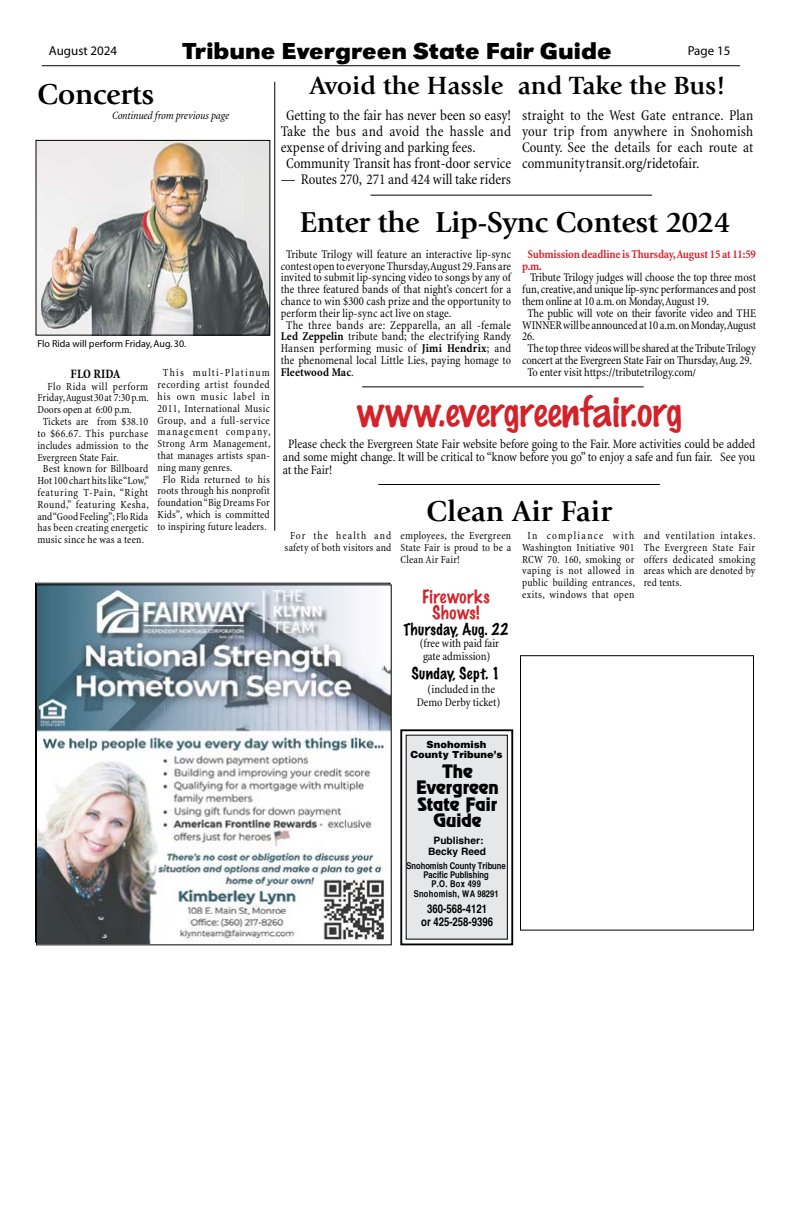
<style>
.page{position:relative;width:792px;height:1224px;background:#fff}
.page>*{position:absolute;margin:0;border:0;box-sizing:border-box;transform-origin:0 0}
.t1{font:37px "Scrawlin S Si";color:#d2232a}
.t2{font:700 30px "Giovanni";letter-spacing:-.01em;color:#000}
.t3{font:700 26px "Giovanni";color:#000}
.t4{font:700 expanded 24px "URW Grotesk T";color:#000}
.t5{font:100 17px/16px "Marker Felt";letter-spacing:.035em;color:#d2232a;text-align:center}
.t6{font:16.6px/16.7px "Revue";color:#000;text-align:center}
.t7{font:condensed 15px/16px "Minion";color:#000;text-align:justify}
.t8{font:condensed 15px "Minion";letter-spacing:.02em;color:#000}
.t9{font:100 15px "Marker Felt";letter-spacing:.03em;color:#000}
.t10{font:condensed 13px/13px "Minion";letter-spacing:-.005em;color:#000;text-align:justify}
.t11{font:13px "Myriad Pro";color:#000}
.t12{font:700 condensed 13px "Minion";color:#000}
.t13{font:condensed 12px/13px "Minion";color:#000}
.t14{font:700 condensed 12px/11.8px "Minion";letter-spacing:-.015em;color:#d2232a}
.t15{font:condensed 12px "Minion";letter-spacing:.025em;color:#000}
.t16{font:condensed 12px "Minion";letter-spacing:.02em;color:#000}
.t17{font:700 12px/13px "Helvetica";color:#000;text-align:center;scale:.8 1}
.t18{font:700 condensed 12px "Minion";letter-spacing:.01em;color:#000}
.t19{font:italic condensed 11.3px "Minion";letter-spacing:-.01em;color:#000}
.t20{font:condensed 11px/11.8px "Minion";letter-spacing:.02em;color:#000;text-align:center}
.t21{font:condensed 11px "Minion";color:#000}
.t22{font:condensed 11px "Minion";letter-spacing:.04em;color:#000}
.t23{font:condensed 11px "Minion";letter-spacing:.05em;color:#000}
.t24{font:condensed 11px "Minion";letter-spacing:.06em;color:#000}
.t25{font:condensed 11px "Minion";letter-spacing:.045em;color:#000}
.t26{font:condensed 11px "Minion";letter-spacing:-.005em;color:#000}
.t27{font:condensed 11px "Minion";letter-spacing:.115em;color:#000}
.t28{font:condensed 11px "Minion";letter-spacing:.065em;color:#000}
.t29{font:condensed 11px "Minion";letter-spacing:.09em;color:#000}
.t30{font:700 10.2px/11.1px "Helvetica";color:#000;text-align:center}
.t31{font:10px "Myriad";color:#000}
.t32{font:900 10px/10px "Helvetica";color:#000;text-align:center}
.t33{font:9.2px/9.2px "Helvetica CY Bold";color:#000;text-align:center}
.s1{font-weight:700}
.s2{font-weight:400}
.s3{font-size:11px}
</style>
<div class="page">
<hr style="left:42px;top:65px;width:698px;height:1px;background:#000">
<div style="left:400px;top:729px;width:113px;height:216px;border:2px solid #000"></div>
<div style="left:406px;top:735px;width:101px;height:204px;background:#e6e7e8"></div>
<div style="left:406px;top:735px;width:102px;height:205px;border:1px solid #000"></div>
<hr style="left:274px;top:82px;width:1px;height:449px;background:#000">
<img style="left:38px;top:586px;width:352px;height:357px">
<div style="left:36px;top:584px;width:356px;height:361px;border:1px solid #000"></div>
<div style="left:520px;top:655px;width:234px;height:276px;border:1px solid #000"></div>
<img style="left:38px;top:142px;width:230px;height:191px">
<div style="left:36px;top:140px;width:234px;height:195px;border:1px solid #000"></div>
<hr style="left:378px;top:484px;width:282px;height:1px;background:#000">
<hr style="left:362px;top:386px;width:282px;height:1px;background:#000">
<hr style="left:370px;top:195px;width:282px;height:1px;background:#000">
<h3 class="t4" style="left:183px;top:37px;width:430px">Tribune Evergreen State Fair Guide</h3>
<p class="t11" style="left:49px;top:42px;width:70px">August 2024</p>
<p class="t11" style="left:688px;top:42px;width:44px">Page 15</p>
<h2 class="t2" style="left:37px;top:77px;width:118px">Concerts</h2>
<p class="t19" style="left:112px;top:110px;width:119px">Continued from previous page</p>
<p class="t31" style="left:37px;top:339px;width:150px">Flo Rida will perform Friday, Aug. 30.</p>
<p class="t12" style="left:71px;top:367px;width:51px">FLO RIDA</p>
<p class="t23" style="left:47px;top:381px;width:102px">Flo Rida will perform</p>
<p class="t21" style="left:37px;top:392px;width:113px">Friday, August 30 at 7:30 p.m.</p>
<p class="t26" style="left:37px;top:404px;width:96px">Doors open at 6:00 p.m.</p>
<p class="t20" style="left:43px;top:416px;width:107px">Tickets are from $38.10</p>
<p class="t25" style="left:37px;top:428px;width:112px">to $66.67. This purchase</p>
<p class="t20" style="left:37px;top:440px;width:112px">includes admission to the</p>
<p class="t21" style="left:37px;top:451px;width:83px">Evergreen State Fair.</p>
<p class="t20" style="left:43px;top:463px;width:107px">Best known for Billboard</p>
<p class="t20" style="left:37px;top:475px;width:113px">Hot 100 chart hits like “Low,”</p>
<p class="t24" style="left:37px;top:487px;width:112px">featuring T-Pain, “Right</p>
<p class="t22" style="left:37px;top:499px;width:113px">Round,” featuring Kesha,</p>
<p class="t20" style="left:37px;top:510px;width:112px">and “Good Feeling”; Flo Rida</p>
<p class="t20" style="left:37px;top:522px;width:112px">has been creating energetic</p>
<p class="t20" style="left:37px;top:534px;width:108px">music since he was a teen.</p>
<p class="t27" style="left:163px;top:367px;width:108px">This multi-Platinum</p>
<p class="t23" style="left:158px;top:379px;width:114px">recording artist founded</p>
<p class="t28" style="left:158px;top:391px;width:114px">his own music label in</p>
<p class="t20" style="left:158px;top:403px;width:114px">2011, International Music</p>
<p class="t22" style="left:158px;top:414px;width:114px">Group, and a full-service</p>
<p class="t29" style="left:158px;top:426px;width:114px">management company,</p>
<p class="t20" style="left:158px;top:438px;width:114px">Strong Arm Management,</p>
<p class="t20" style="left:158px;top:450px;width:114px">that manages artists span-</p>
<p class="t20" style="left:158px;top:462px;width:77px">ning many genres.</p>
<p class="t20" style="left:163px;top:474px;width:108px">Flo Rida returned to his</p>
<p class="t20" style="left:158px;top:485px;width:114px">roots through his nonprofit</p>
<p class="t20" style="left:158px;top:497px;width:114px">foundation “Big Dreams For</p>
<p class="t20" style="left:158px;top:509px;width:114px">Kids”, which is committed</p>
<p class="t20" style="left:158px;top:521px;width:111px">to inspiring future leaders.</p>
<h3 class="t3" style="left:310px;top:71px;width:418px">Avoid the Hassle and Take the Bus!</h3>
<p class="t7" style="left:286px;top:108px;width:227px">Getting to the fair has never been so easy!</p>
<p class="t8" style="left:281px;top:124px;width:232px">Take the bus and avoid the hassle and</p>
<p class="t7" style="left:281px;top:140px;width:196px">expense of driving and parking fees.</p>
<p class="t7" style="left:286px;top:156px;width:227px">Community Transit has front-door service</p>
<p class="t7" style="left:281px;top:172px;width:232px">— Routes 270, 271 and 424 will take riders</p>
<p class="t7" style="left:522px;top:108px;width:233px">straight to the West Gate entrance. Plan your trip from anywhere in Snohomish County. See the details for each route at communitytransit.org/ridetofair.</p>
<h2 class="t2" style="left:300px;top:205px;width:432px">Enter the Lip-Sync Contest 2024</h2>
<p class="t13" style="left:286px;top:248px;width:227px">Tribute Trilogy will feature an interactive lip-sync</p>
<p class="t13" style="left:281px;top:260px;width:232px">contest open to everyone Thursday, August 29. Fans are</p>
<p class="t13" style="left:281px;top:271px;width:232px">invited to submit lip-syncing video to songs by any of</p>
<p class="t13" style="left:281px;top:283px;width:232px">the three featured bands of that night’s concert for a</p>
<p class="t13" style="left:281px;top:295px;width:232px">chance to win $300 cash prize and the opportunity to</p>
<p class="t13" style="left:281px;top:307px;width:172px">perform their lip-sync act live on stage.</p>
<p class="t15" style="left:286px;top:319px;width:226px">The three bands are: Zepparella, an all -female</p>
<p class="t13" style="left:281px;top:330px;width:232px"><span class="s1">Led Zeppelin</span> tribute band; the electrifying Randy</p>
<p class="t16" style="left:281px;top:342px;width:232px">Hansen performing music of <span class="s1">Jimi Hendrix</span>; and</p>
<p class="t13" style="left:281px;top:354px;width:232px">the phenomenal local Little Lies, paying homage to</p>
<p class="t18" style="left:281px;top:365px;width:75px">Fleetwood Mac<span class="s2">.</span></p>
<p class="t14" style="left:522px;top:248px;width:235px;text-indent:5px">Submission deadline is Thursday, August 15 at 11:59 p.m.</p>
<p class="t13" style="left:530px;top:271px;width:227px">Tribute Trilogy judges will choose the top three most</p>
<p class="t13" style="left:522px;top:283px;width:235px">fun, creative, and unique lip-sync performances and post</p>
<p class="t13" style="left:522px;top:295px;width:189px">them online at 10 a.m. on Monday, August 19.</p>
<p class="t13" style="left:528px;top:307px;width:230px">The public will vote on their favorite video and THE</p>
<p class="t13" style="left:522px;top:318px;width:235px">WINNER will be announced at 10 a.m. on Monday, August</p>
<p class="t13" style="left:522px;top:330px;width:14px">26.</p>
<p class="t13" style="left:528px;top:342px;width:230px">The top three videos will be shared at the Tribute Trilogy</p>
<p class="t13" style="left:522px;top:354px;width:231px">concert at the Evergreen State Fair on Thursday, Aug. 29.</p>
<p class="t13" style="left:528px;top:366px;width:170px">To enter visit https://tributetrilogy.com<span class="s3">/</span></p>
<h1 class="t1" style="left:358px;top:395px;width:326px">www.evergreenfair.org</h1>
<p class="t10" style="left:283px;top:437px;width:474px;text-indent:5px">Please check the Evergreen State Fair website before going to the Fair. More activities could be added and some might change. It will be critical to “know before you go” to enjoy a safe and fun fair. See you at the Fair!</p>
<p class="t20" style="left:285px;top:530px;width:108px">For the health and safety of both visitors and</p>
<h2 class="t2" style="left:426px;top:494px;width:187px">Clean Air Fair</h2>
<p class="t20" style="left:401px;top:530px;width:112px;text-align:justify">employees, the Evergreen State Fair is proud to be a Clean Air Fair!</p>
<p class="t20" style="left:522px;top:530px;width:114px">In compliance with<br>Washington Initiative 901<br>RCW 70. 160, smoking or vaping is not allowed in public building entrances, exits, windows that open</p>
<p class="t20" style="left:644px;top:530px;width:114px;text-align:justify">and ventilation intakes.<br>The Evergreen State Fair offers dedicated smoking areas which are denoted by red tents.</p>
<h3 class="t5" style="left:422px;top:588px;width:69px">Fireworks<br>Shows!</h3>
<p class="t9" style="left:404px;top:617px;width:106px">Thursday, Aug. 22</p>
<p class="t13" style="left:420px;top:637px;width:81px">(free with paid fair gate admission)</p>
<p class="t9" style="left:411px;top:661px;width:91px">Sunday, Sept. 1</p>
<p class="t13" style="left:417px;top:683px;width:85px;text-align:center">(included in the<br>Demo Derby ticket)</p>
<p class="t32" style="left:411px;top:739px;width:94px">Snohomish<br>County Tribune’s</p>
<h3 class="t6" style="left:416px;top:762px;width:84px">The<br>Evergreen<br>State Fair<br>Guide</h3>
<p class="t30" style="left:428px;top:835px;width:59px">Publisher:<br>Becky Reed</p>
<p class="t33" style="left:406px;top:861px;width:101px">Snohomish County Tribune<br>Pacific Publishing<br>P.O. Box 499<br>Snohomish, WA 98291</p>
<p class="t17" style="left:421px;top:903px;width:92px">360-568-4121 or 425-258-9396</p>
</div>
